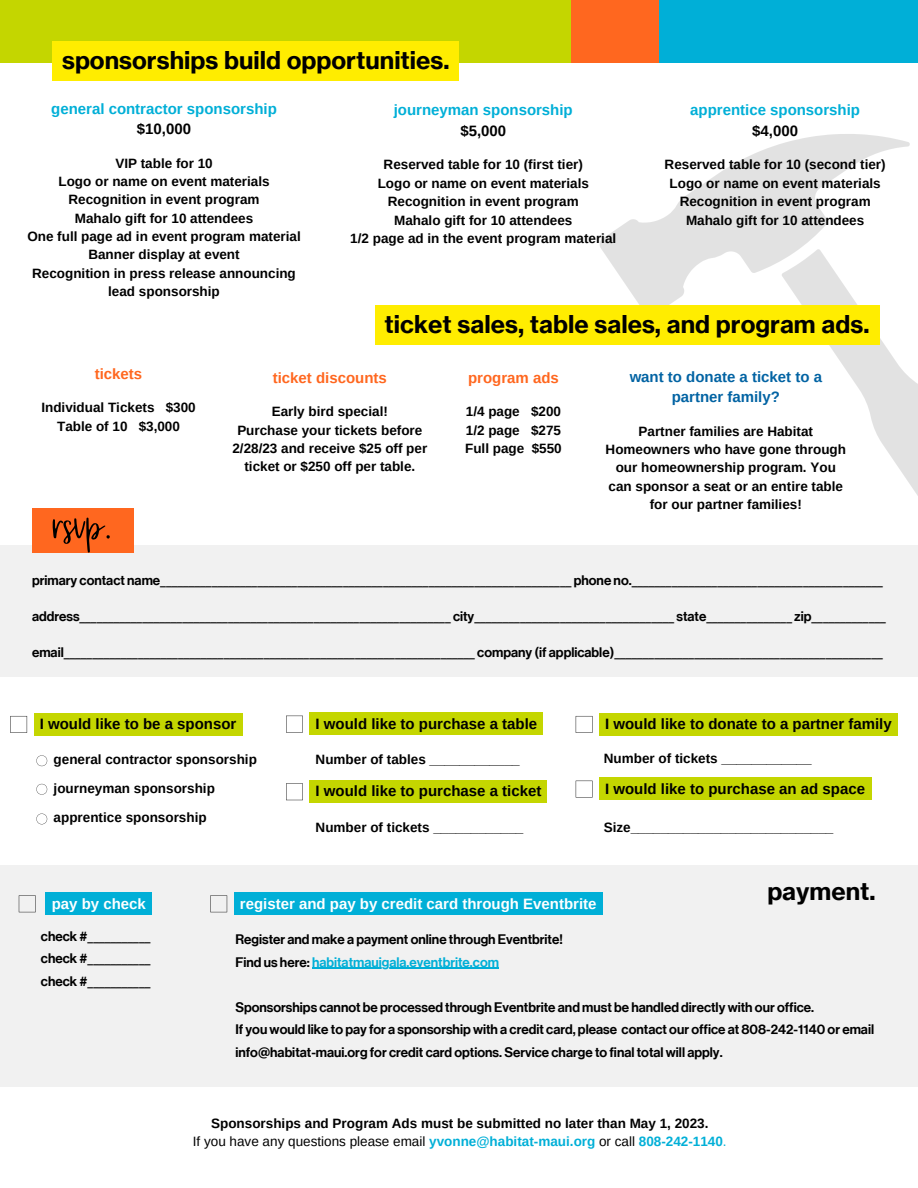
<style>
.page{position:relative;width:918px;height:1188px;background:#fff}
.page>*{position:absolute;margin:0;border:0;box-sizing:border-box;transform-origin:0 0}
.t1{font:50.85px "Rumba";color:#000}
.t2{font:700 24px "Neue Haas Grotesk Text";color:#000}
.t3{font:700 15px "Arimo";color:#000}
.t4{font:700 15px "Arimo";color:#00afd7}
.t5{font:700 15px "Arimo";color:#fff}
.t6{font:700 15px/20.1px "Arimo";color:#0263a3;text-align:center}
.t7{font:700 15px "Arimo";color:#ff671f}
.t8{font:700 13.5px/18.3px "Arimo";color:#000;text-align:center}
.t9{font:500 13.5px/22.5px "Neue Haas Grotesk Display";color:#000}
.s1{color:#00afd7}
.s2{font-weight:400}
.s3{font-weight:400;color:#00afd7}
</style>
<div class="page">
<div style="left:570px;top:0;width:90px;height:63px;background:#ff671f"></div>
<div style="left:660px;top:0;width:258px;height:63px;background:#00afd7"></div>
<div style="left:0;top:0;width:570px;height:63px;background:#c4d600"></div>
<div style="left:52px;top:41px;width:407px;height:40px;background:#ffed00"></div>
<svg style="left:829px;top:316px;width:89px;height:180px"></svg>
<svg style="left:600px;top:134px;width:310px;height:182px"></svg>
<div style="left:375px;top:305px;width:504px;height:40px;background:#ffed00"></div>
<div style="left:0;top:545px;width:918px;height:132px;background:#f1f1f1"></div>
<div style="left:32px;top:508px;width:101px;height:45px;background:#ff671f"></div>
<div style="left:0;top:865px;width:918px;height:221px;background:#f1f1f1"></div>
<svg style="left:19px;top:895px;width:17px;height:17px"></svg>
<div style="left:46px;top:892px;width:106px;height:23px;background:#00afd7"></div>
<svg style="left:210px;top:895px;width:17px;height:17px"></svg>
<div style="left:234px;top:892px;width:368px;height:23px;background:#00afd7"></div>
<svg style="left:10px;top:716px;width:17px;height:17px"></svg>
<svg style="left:36px;top:755px;width:11px;height:11px"></svg>
<svg style="left:36px;top:784px;width:11px;height:11px"></svg>
<svg style="left:36px;top:814px;width:11px;height:10px"></svg>
<svg style="left:286px;top:716px;width:17px;height:17px"></svg>
<svg style="left:286px;top:783px;width:17px;height:17px"></svg>
<svg style="left:576px;top:716px;width:17px;height:17px"></svg>
<div style="left:34px;top:713px;width:209px;height:22px;background:#c4d600"></div>
<div style="left:310px;top:712px;width:233px;height:23px;background:#c4d600"></div>
<div style="left:310px;top:780px;width:237px;height:23px;background:#c4d600"></div>
<div style="left:599px;top:713px;width:299px;height:22px;background:#c4d600"></div>
<hr style="left:312px;top:968px;width:187px;height:1px;background:#00afd7">
<svg style="left:576px;top:781px;width:17px;height:17px"></svg>
<div style="left:599px;top:777px;width:272px;height:23px;background:#c4d600"></div>
<h2 class="t2" style="left:62px;top:45px;width:389px">sponsorships build opportunities.</h2>
<p class="t4" style="left:51px;top:99px;width:227px">general contractor sponsorship</p>
<p class="t3" style="left:137px;top:119px;width:56px">$10,000</p>
<p class="t8" style="left:27px;top:154px;width:275px">VIP table for 10<br>Logo or name on event materials<br>Recognition in event program<br>Mahalo gift for 10 attendees<br>One full page ad in event program material<br>Banner display at event<br>Recognition in press release announcing lead sponsorship</p>
<p class="t4" style="left:394px;top:100px;width:181px">journeyman sponsorship</p>
<p class="t3" style="left:460px;top:121px;width:47px">$5,000</p>
<p class="t8" style="left:350px;top:156px;width:267px">Reserved table for 10 (first tier)<br>Logo or name on event materials<br>Recognition in event program<br>Mahalo gift for 10 attendees<br>1/2 page ad in the event program material</p>
<p class="t4" style="left:690px;top:100px;width:171px">apprentice sponsorship</p>
<p class="t3" style="left:752px;top:121px;width:47px">$4,000</p>
<p class="t8" style="left:665px;top:156px;width:223px">Reserved table for 10 (second tier)<br>Logo or name on event materials<br>Recognition in event program<br>Mahalo gift for 10 attendees</p>
<p class="t7" style="left:95px;top:364px;width:49px">tickets</p>
<p class="t8" style="left:41px;top:399px;width:156px">Individual Tickets $300<br>Table of 10 $3,000</p>
<h2 class="t2" style="left:385px;top:310px;width:486px">ticket sales, table sales, and program ads.</h2>
<p class="t7" style="left:273px;top:368px;width:116px">ticket discounts</p>
<p class="t8" style="left:232px;top:403px;width:196px">Early bird special!<br>Purchase your tickets before<br>2/28/23 and receive $25 off per ticket or $250 off per table.</p>
<p class="t6" style="left:630px;top:367px;width:194px">want to donate a ticket to a partner family?</p>
<p class="t8" style="left:606px;top:422px;width:242px">Partner families are Habitat<br>Homeowners who have gone through our homeownership program. You can sponsor a seat or an entire table for our partner families!</p>
<p class="t7" style="left:468px;top:368px;width:92px">program ads</p>
<p class="t8" style="left:465px;top:403px;width:98px;text-align:justify">1/4 page $200<br>1/2 page $275<br>Full page $550</p>
<h1 class="t1" style="left:53px;top:493px;width:61px">rsvp.</h1>
<p class="t9" style="left:32px;top:569px;width:852px">primary contact name________________________________________________________________________ phone no.____________________________________________</p>
<p class="t9" style="left:32px;top:605px;width:855px">address_________________________________________________________________ city___________________________________ state_______________ zip_____________</p>
<p class="t9" style="left:32px;top:641px;width:852px">email________________________________________________________________________ company (if applicable)_______________________________________________</p>
<p class="t3" style="left:40px;top:714px;width:198px">I would like to be a sponsor</p>
<p class="t8" style="left:54px;top:745px;width:205px;line-height:29.1px;text-align:left">general contractor sponsorship journeyman sponsorship apprentice sponsorship</p>
<p class="t3" style="left:316px;top:713px;width:223px">I would like to purchase a table</p>
<p class="t8" style="left:316px;top:750px;width:206px">Number of tables ____________</p>
<p class="t3" style="left:316px;top:781px;width:227px">I would like to purchase a ticket</p>
<p class="t8" style="left:316px;top:818px;width:209px">Number of tickets ____________</p>
<p class="t3" style="left:605px;top:714px;width:288px">I would like to donate to a partner family</p>
<p class="t8" style="left:604px;top:749px;width:209px">Number of tickets ____________</p>
<p class="t3" style="left:605px;top:778px;width:261px">I would like to purchase an ad space</p>
<p class="t8" style="left:604px;top:819px;width:231px">Size___________________________</p>
<p class="t5" style="left:52px;top:893px;width:96px">pay by check</p>
<p class="t9" style="left:41px;top:925px;width:111px;text-align:justify">check #___________ check #___________ check #___________</p>
<p class="t5" style="left:240px;top:893px;width:358px">register and pay by credit card through Eventbrite</p>
<h2 class="t2" style="left:767px;top:877px;width:110px">payment.</h2>
<p class="t9" style="left:235px;top:928px;width:329px">Register and make a payment online through Eventbrite!<br>Find us here: <span class="s1">habitatmauigala.eventbrite.com</span></p>
<p class="t9" style="left:235px;top:996px;width:640px">Sponsorships cannot be processed through Eventbrite and must be handled directly with our office.<br>If you would like to pay for a sponsorship with a credit card, please contact our office at 808-242-1140 or email info@habitat-maui.org for credit card options. Service charge to final total will apply.</p>
<p class="t8" style="left:193px;top:1115px;width:535px">Sponsorships and Program Ads must be submitted no later than May 1, 2023.<br><span class="s2">If you have any questions please email</span> <span class="s1">yvonne@habitat-maui.org</span> <span class="s2">or call</span> <span class="s1">808-242-1140</span><span class="s3">.</span></p>
</div>
